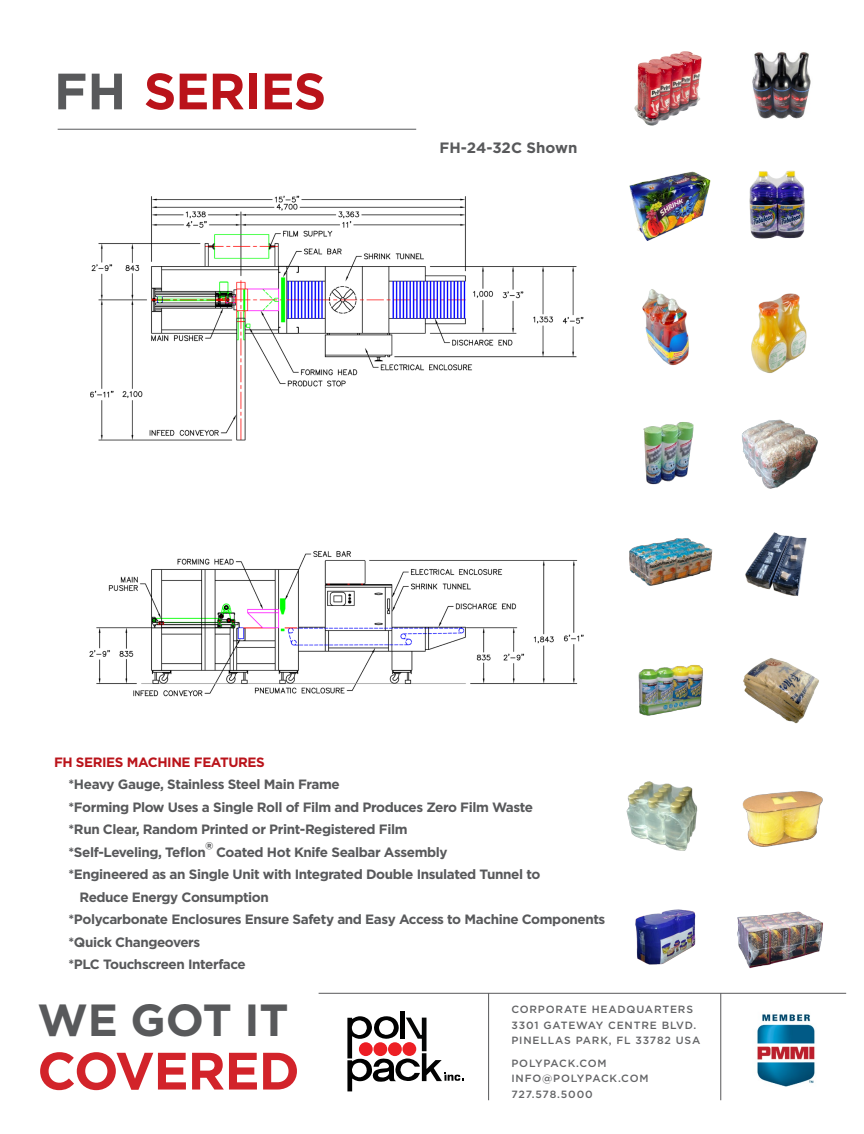
<style>
.page{position:relative;width:864px;height:1134px;background:#fff}
.page>*{position:absolute;margin:0;border:0;box-sizing:border-box;transform-origin:0 0}
.t1{font:700 52.5px "Gotham";letter-spacing:-.02em;color:#d2232a}
.t2{font:700 51px "Gotham";letter-spacing:-.02em;color:#ba131a}
.t3{font:700 45px "Gotham";color:#58595b}
.t4{font:700 15px "Gotham";color:#58595b}
.t5{font:700 13.5px "Gotham";letter-spacing:-.03em;color:#58595b}
.t6{font:700 13.5px "Gotham";letter-spacing:-.03em;color:#ba131a}
.t7{font:500 10.5px/15.8px "Gotham";letter-spacing:.08em;color:#636466}
.s1{color:#58595b}
.s2{font-size:21px}
</style>
<div class="page">
<div style="left:400px;top:1011px;width:5px;height:28px;background:#000"></div>
<svg style="left:347px;top:1016px;width:117px;height:75px"></svg>
<hr style="left:58px;top:129px;width:358px;height:1px;background:#58595b">
<hr style="left:319px;top:993px;width:527px;height:1px;background:#58595b">
<hr style="left:488px;top:993px;width:1px;height:107px;background:#58595b">
<hr style="left:720px;top:993px;width:1px;height:107px;background:#58595b">
<img style="left:757px;top:1014px;width:58px;height:73px">
<img style="left:89px;top:195px;width:495px;height:502px">
<img style="left:634px;top:51px;width:68px;height:75px">
<img style="left:752px;top:52px;width:59px;height:67px">
<img style="left:629px;top:171px;width:82px;height:70px">
<img style="left:749px;top:170px;width:56px;height:69px">
<img style="left:642px;top:289px;width:47px;height:77px">
<img style="left:751px;top:293px;width:56px;height:80px">
<img style="left:643px;top:422px;width:51px;height:63px">
<img style="left:741px;top:419px;width:77px;height:70px">
<img style="left:629px;top:538px;width:84px;height:48px">
<img style="left:745px;top:532px;width:62px;height:64px">
<img style="left:638px;top:665px;width:65px;height:51px">
<img style="left:743px;top:658px;width:76px;height:66px">
<img style="left:626px;top:781px;width:72px;height:70px">
<img style="left:742px;top:791px;width:81px;height:56px">
<img style="left:635px;top:909px;width:61px;height:56px">
<img style="left:737px;top:911px;width:86px;height:58px">
<p class="t2" style="left:54px;top:57px;width:274px"><span class="s1">FH</span> SERIES</p>
<p class="t4" style="left:440px;top:138px;width:139px">FH-24-32C Shown</p>
<p class="t6" style="left:54px;top:753px;width:212px">FH SERIES MACHINE FEATURES</p>
<p class="t5" style="left:69px;top:775px;width:273px">*Heavy Gauge, Stainless Steel Main Frame</p>
<p class="t5" style="left:69px;top:798px;width:466px">*Forming Plow Uses a Single Roll of Film and Produces Zero Film Waste</p>
<p class="t5" style="left:69px;top:821px;width:340px">*Run Clear, Random Printed or Print-Registered Film</p>
<p class="t5" style="left:69px;top:843px;width:381px">*Self-Leveling, Teflon<span class="s2">®</span> Coated Hot Knife Sealbar Assembly</p>
<p class="t5" style="left:69px;top:865px;width:473px">*Engineered as an Single Unit with Integrated Double Insulated Tunnel to</p>
<p class="t5" style="left:80px;top:888px;width:191px">Reduce Energy Consumption</p>
<p class="t5" style="left:69px;top:911px;width:538px">*Polycarbonate Enclosures Ensure Safety and Easy Access to Machine Components</p>
<p class="t5" style="left:69px;top:933px;width:133px">*Quick Changeovers</p>
<p class="t5" style="left:69px;top:956px;width:179px">*PLC Touchscreen Interface</p>
<p class="t3" style="left:37px;top:990px;width:253px">WE GOT IT</p>
<p class="t1" style="left:37px;top:1036px;width:264px">COVERED</p>
<p class="t7" style="left:511px;top:1001px;width:190px">CORPORATE HEADQUARTERS<br>3301 GATEWAY CENTRE BLVD.<br>PINELLAS PARK, FL 33782 USA</p>
<p class="t7" style="left:511px;top:1055px;width:139px">POLYPACK.COM<br>INFO@POLYPACK.COM<br>727.578.5000</p>
</div>
